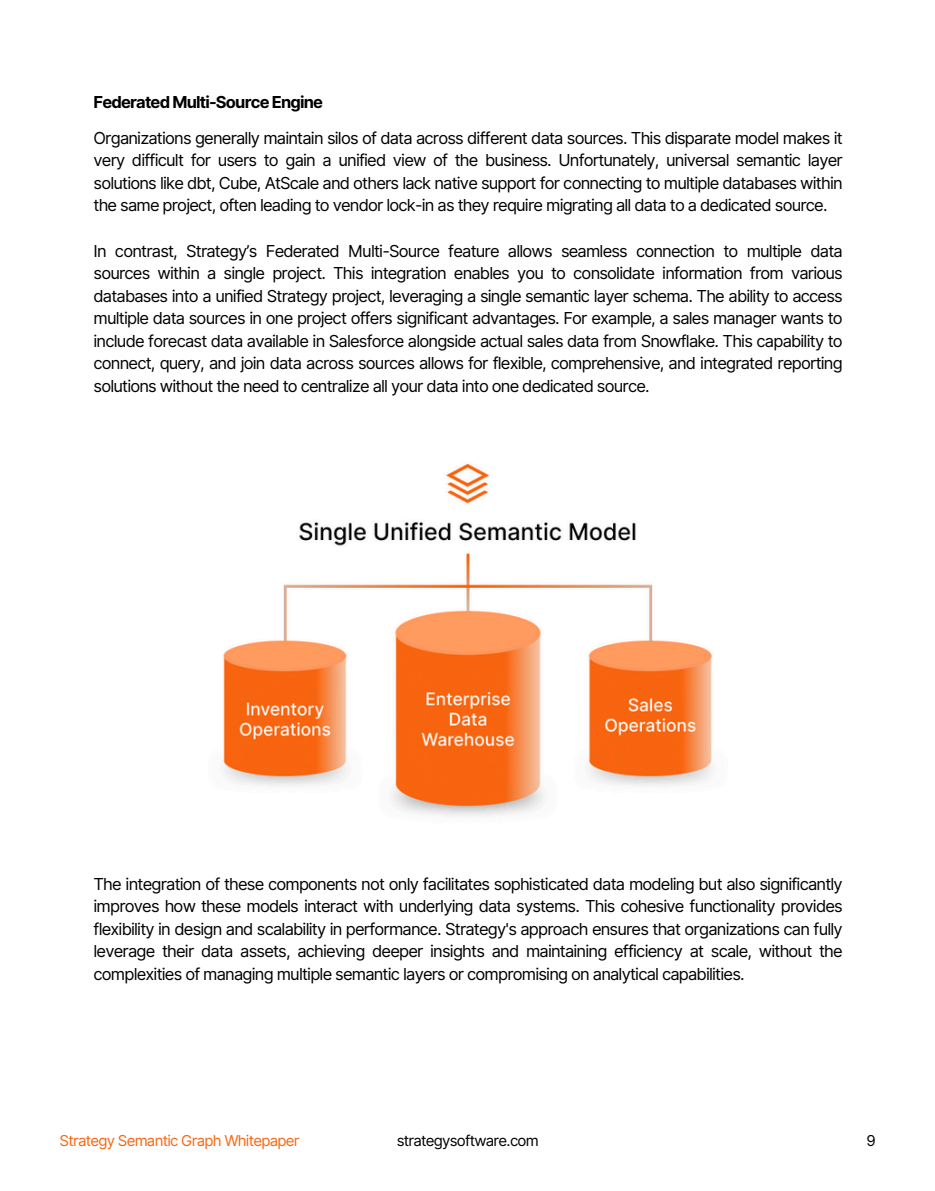
<style>
.page{position:relative;width:935px;height:1191px;background:#fff}
.page>*{position:absolute;margin:0;border:0;box-sizing:border-box;transform-origin:0 0}
.t1{font:16.5px/22.5px "Inter";letter-spacing:-.05em;color:#000;text-align:justify}
.t2{font:700 16.5px "Inter";letter-spacing:-.05em;color:#000}
.t3{font:15px "Inter";letter-spacing:-.05em;color:#fa660f}
.t4{font:15px "Inter";letter-spacing:-.05em;color:#000}
</style>
<div class="page">
<img style="left:223px;top:463px;width:489px;height:353px">
<p class="t2" style="left:94px;top:92px;width:231px">Federated Multi-Source Engine</p>
<p class="t1" style="left:94px;top:127px;width:751px">Organizations generally maintain silos of data across different data sources. This disparate model makes it very difficult for users to gain a unified view of the business. Unfortunately, universal semantic layer solutions like dbt, Cube, AtScale and others lack native support for connecting to multiple databases within the same project, often leading to vendor lock-in as they require migrating all data to a dedicated source.</p>
<p class="t1" style="left:94px;top:239px;width:751px">In contrast, Strategy’s Federated Multi-Source feature allows seamless connection to multiple data sources within a single project. This integration enables you to consolidate information from various databases into a unified Strategy project, leveraging a single semantic layer schema. The ability to access multiple data sources in one project offers significant advantages. For example, a sales manager wants to include forecast data available in Salesforce alongside actual sales data from Snowflake. This capability to connect, query, and join data across sources allows for flexible, comprehensive, and integrated reporting solutions without the need to centralize all your data into one dedicated source.</p>
<p class="t1" style="left:94px;top:872px;width:751px">The integration of these components not only facilitates sophisticated data modeling but also significantly improves how these models interact with underlying data systems. This cohesive functionality provides flexibility in design and scalability in performance. Strategy's approach ensures that organizations can fully leverage their data assets, achieving deeper insights and maintaining efficiency at scale, without the complexities of managing multiple semantic layers or compromising on analytical capabilities.</p>
<p class="t3" style="left:60px;top:1130px;width:242px">Strategy Semantic Graph Whitepaper</p>
<p class="t4" style="left:397px;top:1130px;width:144px">strategysoftware.com</p>
<h1 class="t4" style="left:867px;top:1130px;width:11px">9</h1>
</div>
